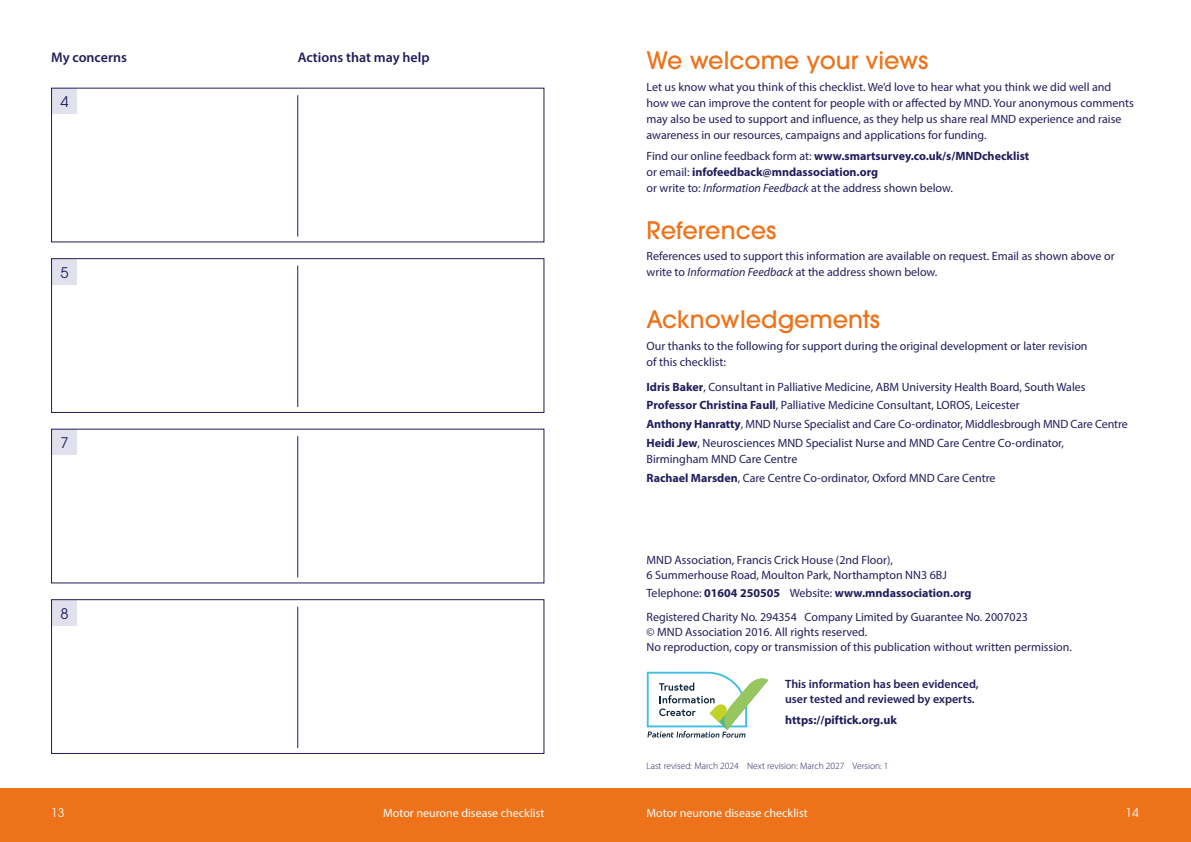
<style>
.page{position:relative;width:1191px;height:842px;background:#fff}
.page>*{position:absolute;margin:0;border:0;box-sizing:border-box;transform-origin:0 0}
.t1{font:500 24px "ITC Avant Garde Pro";color:#ee7219}
.t2{font:14.6px "ITC Avant Garde Pro";color:#201e5b}
.t3{font:600 14px "Myriad Pro";color:#201e5b}
.t4{font:12px/16px "Myriad Pro";color:#201e5b}
.t5{font:600 12px/14.5px "Myriad Pro";color:#201e5b}
.t6{font:12px "Myriad Pro";color:#fff}
.t7{font:700 12px "Myriad Pro";color:#201e5b}
.t8{font:12px "ITC Avant Garde Pro";color:#fff}
.t9{font:300 9.5px "Myriad Pro";color:#201e5b}
.s1{font-weight:700}
.s2{font-style:italic}
</style>
<div class="page">
<div style="left:51px;top:88px;width:26px;height:26px;background:#e1e0ed"></div>
<hr style="left:297px;top:95px;width:1px;height:141px;background:#201e5b">
<div style="left:51px;top:259px;width:26px;height:26px;background:#e1e0ed"></div>
<div style="left:51px;top:258px;width:493px;height:155px;border:1px solid #201e5b"></div>
<hr style="left:297px;top:266px;width:1px;height:141px;background:#201e5b">
<div style="left:51px;top:429px;width:26px;height:26px;background:#e1e0ed"></div>
<hr style="left:297px;top:436px;width:1px;height:141px;background:#201e5b">
<div style="left:51px;top:600px;width:26px;height:26px;background:#e1e0ed"></div>
<div style="left:51px;top:599px;width:493px;height:155px;border:1px solid #201e5b"></div>
<hr style="left:297px;top:607px;width:1px;height:141px;background:#201e5b">
<svg style="left:647px;top:672px;width:121px;height:66px"></svg>
<div style="left:0;top:788px;width:1191px;height:54px;background:#ee7219"></div>
<p class="t3" style="left:51px;top:48px;width:77px">My concerns</p>
<p class="t3" style="left:298px;top:48px;width:133px">Actions that may help</p>
<p class="t2" style="left:61px;top:93px;width:10px">4</p>
<p class="t2" style="left:61px;top:263px;width:10px">5</p>
<p class="t2" style="left:61px;top:434px;width:10px">7</p>
<p class="t2" style="left:61px;top:604px;width:10px">8</p>
<h1 class="t1" style="left:646px;top:45px;width:283px">We welcome your views</h1>
<p class="t4" style="left:646px;top:78px;width:489px">Let us know what you think of this checklist. We’d love to hear what you think we did well and how we can improve the content for people with or affected by MND. Your anonymous comments may also be used to support and influence, as they help us share real MND experience and raise awareness in our resources, campaigns and applications for funding.</p>
<p class="t4" style="left:646px;top:148px;width:384px">Find our online feedback form at: <span class="s1">www.smartsurvey.co.uk/s/MNDchecklist </span>or email: <span class="s1">infofeedback@mndassociation.org<br></span>or write to: <span class="s2">Information Feedback</span> at the address shown below.</p>
<h1 class="t1" style="left:646px;top:214px;width:131px">References</h1>
<p class="t4" style="left:646px;top:248px;width:469px">References used to support this information are available on request. Email as shown above or write to <span class="s2">Information Feedback</span> at the address shown below.</p>
<h1 class="t1" style="left:646px;top:304px;width:235px">Acknowledgements</h1>
<p class="t4" style="left:646px;top:338px;width:442px">Our thanks to the following for support during the original development or later revision of this checklist:</p>
<p class="t4" style="left:646px;top:377px;width:483px;line-height:18.8px"><span class="s1">Idris Baker</span>, Consultant in Palliative Medicine, ABM University Health Board, South Wales <span class="s1">Professor Christina Faull</span>, Palliative Medicine Consultant, LOROS, Leicester<br><span class="s1">Anthony Hanratty</span>, MND Nurse Specialist and Care Co-ordinator, Middlesbrough MND Care Centre <span class="s1">Heidi Jew</span>, Neurosciences MND Specialist Nurse and MND Care Centre Co-ordinator,</p>
<p class="t4" style="left:646px;top:449px;width:350px;line-height:18.8px">Birmingham MND Care Centre<br><span class="s1">Rachael Marsden</span>, Care Centre Co-ordinator, Oxford MND Care Centre</p>
<p class="t4" style="left:646px;top:552px;width:302px;line-height:15px">MND Association, Francis Crick House (2nd Floor),<br>6 Summerhouse Road, Moulton Park, Northampton NN3 6BJ</p>
<p class="t4" style="left:646px;top:581px;width:383px;line-height:23.5px">Telephone: <span class="s1">01604 250505</span> Website: <span class="s1">www.mndassociation.org<br></span>Registered Charity No. 294354 Company Limited by Guarantee No. 2007023</p>
<p class="t4" style="left:646px;top:624px;width:427px;line-height:15px">© MND Association 2016. All rights reserved.<br>No reproduction, copy or transmission of this publication without written permission.</p>
<p class="t5" style="left:785px;top:676px;width:195px">This information has been evidenced, user tested and reviewed by experts.</p>
<p class="t7" style="left:785px;top:712px;width:113px">https://piftick.org.uk</p>
<p class="t9" style="left:646px;top:760px;width:243px">Last revised: March 2024 Next revision: March 2027 Version: 1</p>
<p class="t8" style="left:51px;top:805px;width:15px">13</p>
<p class="t6" style="left:383px;top:805px;width:163px">Motor neurone disease checklist</p>
<p class="t6" style="left:646px;top:805px;width:163px">Motor neurone disease checklist</p>
<p class="t8" style="left:1125px;top:805px;width:15px">14</p>
</div>
